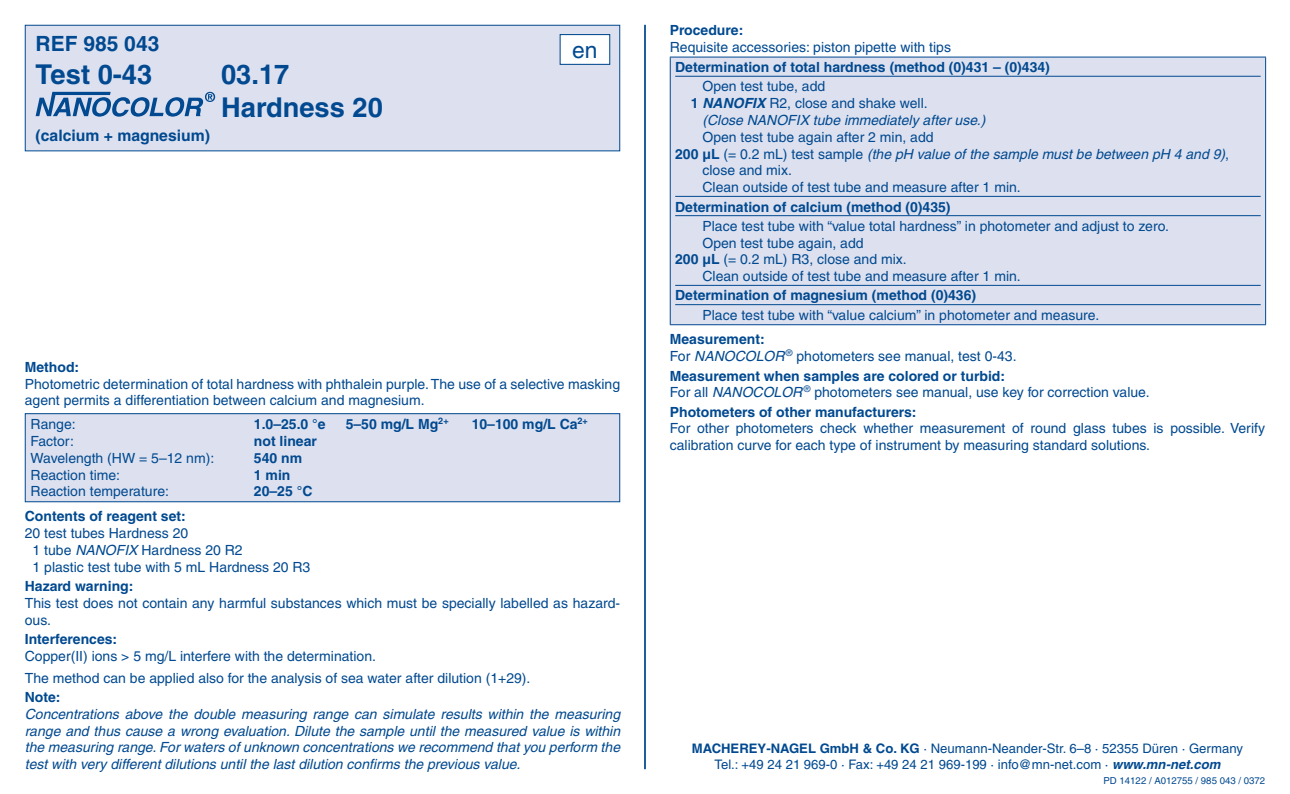
<style>
.page{position:relative;width:1290px;height:794px;background:#fff}
.page>*{position:absolute;margin:0;border:0;box-sizing:border-box;transform-origin:0 0}
.t1{font:700 27.3px/32.9px "Helvetica LT Pro";color:#014990}
.t2{font:22.75px "Helvetica LT Pro";color:#014990}
.t3{font:700 21px "Helvetica LT Pro";color:#014990}
.t4{font:700 15.75px "Helvetica LT Pro";color:#014990}
.t5{font:14px/16.8px "Helvetica LT Pro";color:#014990}
.t6{font:italic 14px/16.8px "Helvetica LT Pro";color:#014990;text-align:justify}
.t7{font:700 14px "Helvetica LT Pro";color:#014990}
.t8{font:13.12px/15.8px "Helvetica LT Pro";color:#014990;text-align:center}
.t9{font:9.62px "Helvetica LT Pro";color:#014990}
.s1{font-style:italic}
.s2{font-weight:700}
.s3{font-weight:700;font-style:italic}
.s4{font-weight:700;font-style:normal}
.s5{font-style:normal}
</style>
<div class="page">
<hr style="left:644px;top:25px;width:2px;height:744px;background:#014990">
<div style="left:25px;top:25px;width:595px;height:126px;background:#dde1ef"></div>
<svg style="left:36px;top:92px;width:179px;height:25px"></svg>
<div style="left:25px;top:25px;width:595px;height:126px;border:1px solid #014990"></div>
<div style="left:560px;top:35px;width:50px;height:29px;background:#fff"></div>
<div style="left:560px;top:34px;width:50px;height:31px;border:1px solid #014990"></div>
<div style="left:25px;top:414px;width:595px;height:88px;background:#dde1ef"></div>
<div style="left:25px;top:413px;width:595px;height:89px;border:1px solid #014990"></div>
<div style="left:670px;top:57px;width:595px;height:268px;background:#dde1ef"></div>
<hr style="left:670px;top:57px;width:596px;height:1px;background:#014990">
<hr style="left:670px;top:57px;width:1px;height:267px;background:#014990">
<hr style="left:1265px;top:57px;width:1px;height:267px;background:#014990">
<hr style="left:670px;top:324px;width:596px;height:1px;background:#014990">
<hr style="left:675px;top:76px;width:585px;height:1px;background:#014990">
<hr style="left:675px;top:196px;width:585px;height:1px;background:#014990">
<hr style="left:675px;top:215px;width:585px;height:1px;background:#014990">
<hr style="left:675px;top:285px;width:585px;height:1px;background:#014990">
<hr style="left:675px;top:304px;width:585px;height:1px;background:#014990">
<h3 class="t3" style="left:36px;top:30px;width:125px">REF 985 043</h3>
<h1 class="t1" style="left:36px;top:58px;width:118px">Test 0-43</h1>
<h1 class="t1" style="left:221px;top:58px;width:163px">03.17<br>Hardness 20</h1>
<p class="t4" style="left:36px;top:125px;width:176px">(calcium + magnesium)</p>
<h2 class="t2" style="left:572px;top:36px;width:27px">en</h2>
<p class="t7" style="left:25px;top:358px;width:56px">Method:</p>
<p class="t5" style="left:25px;top:375px;width:597px">Photometric determination of total hardness with phthalein purple. The use of a selective masking agent permits a differentiation between calcium and magnesium.</p>
<p class="t5" style="left:31px;top:416px;width:47px">Range:</p>
<p class="t7" style="left:254px;top:416px;width:73px">1.0–25.0 °e</p>
<p class="t7" style="left:346px;top:416px;width:104px">5–50 mg/L Mg<sup>2+</sup></p>
<p class="t7" style="left:472px;top:416px;width:118px">10–100 mg/L Ca<sup>2+</sup></p>
<p class="t5" style="left:31px;top:432px;width:45px">Factor:</p>
<p class="t7" style="left:254px;top:432px;width:65px">not linear</p>
<p class="t5" style="left:31px;top:449px;width:185px">Wavelength (HW = 5–12 nm):</p>
<p class="t7" style="left:254px;top:449px;width:50px">540 nm</p>
<p class="t5" style="left:31px;top:466px;width:91px">Reaction time:</p>
<p class="t7" style="left:254px;top:466px;width:38px">1 min</p>
<p class="t5" style="left:31px;top:483px;width:140px">Reaction temperature:</p>
<p class="t7" style="left:254px;top:483px;width:60px">20–25 °C</p>
<p class="t7" style="left:25px;top:508px;width:163px">Contents of reagent set:</p>
<p class="t5" style="left:33px;top:525px;width:279px;text-indent:-8px">20 test tubes Hardness 20<br>1 tube <span class="s1">NANOFIX</span> Hardness 20 R2<br>1 plastic test tube with 5 mL Hardness 20 R3</p>
<p class="t7" style="left:25px;top:578px;width:110px">Hazard warning:</p>
<p class="t5" style="left:25px;top:594px;width:597px">This test does not contain any harmful substances which must be specially labelled as hazard&shy;ous.</p>
<p class="t7" style="left:25px;top:630px;width:94px">Interferences:</p>
<p class="t5" style="left:25px;top:645px;width:507px;line-height:21.7px">Copper(II) ions &gt; 5 mg/L interfere with the determination.<br>The method can be applied also for the analysis of sea water after dilution (1+29).</p>
<p class="t7" style="left:25px;top:688px;width:37px">Note:</p>
<p class="t6" style="left:25px;top:705px;width:597px">Concentrations above the double measuring range can simulate results within the measuring range and thus cause a wrong evaluation. Dilute the sample until the measured value is within the measuring range. For waters of unknown concentrations we recommend that you perform the test with very different dilutions until the last dilution confirms the previous value.</p>
<p class="t7" style="left:670px;top:21px;width:75px">Procedure:</p>
<p class="t5" style="left:670px;top:38px;width:283px">Requisite accessories: piston pipette with tips</p>
<p class="t7" style="left:675px;top:59px;width:376px">Determination of total hardness (method (0)431 – (0)434)</p>
<p class="t5" style="left:702px;top:78px;width:124px">Open test tube, add</p>
<p class="t5" style="left:691px;top:95px;width:238px"><span class="s2">1</span> <span class="s3">NANOFIX</span> R2, close and shake well.</p>
<p class="t6" style="left:702px;top:112px;width:284px">(Close NANOFIX tube immediately after use.)</p>
<p class="t5" style="left:702px;top:128px;width:233px">Open test tube again after 2 min, add</p>
<p class="t6" style="left:675px;top:145px;width:555px"><span class="s4">200 μL</span> <span class="s5">(= 0.2 mL) test sample</span> (the pH value of the sample must be between pH 4 and 9)<span class="s5">,</span></p>
<p class="t5" style="left:702px;top:162px;width:91px">close and mix.</p>
<p class="t5" style="left:702px;top:179px;width:320px">Clean outside of test tube and measure after 1 min.</p>
<p class="t7" style="left:675px;top:198px;width:277px">Determination of calcium (method (0)435)</p>
<p class="t5" style="left:702px;top:217px;width:468px">Place test tube with “value total hardness” in photometer and adjust to zero.</p>
<p class="t5" style="left:702px;top:234px;width:163px">Open test tube again, add</p>
<p class="t5" style="left:675px;top:251px;width:233px"><span class="s2">200 μL</span> (= 0.2 mL) R3, close and mix.</p>
<p class="t5" style="left:702px;top:268px;width:320px">Clean outside of test tube and measure after 1 min.</p>
<p class="t7" style="left:675px;top:287px;width:302px">Determination of magnesium (method (0)436)</p>
<p class="t5" style="left:702px;top:306px;width:398px">Place test tube with “value calcium” in photometer and measure.</p>
<p class="t5" style="left:670px;top:331px;width:348px"><span class="s2">Measurement:<br></span>For <span class="s1">NANOCOLOR</span> <sup>®</sup> photometers see manual, test 0-43.</p>
<p class="t5" style="left:670px;top:367px;width:481px"><span class="s2">Measurement when samples are colored or turbid:<br></span>For all <span class="s1">NANOCOLOR</span> <sup>®</sup> photometers see manual, use key for correction value.</p>
<p class="t7" style="left:670px;top:403px;width:248px">Photometers of other manufacturers:</p>
<p class="t5" style="left:670px;top:420px;width:597px">For other photometers check whether measurement of round glass tubes is possible. Verify calibration curve for each type of instrument by measuring standard solutions.</p>
<p class="t8" style="left:692px;top:741px;width:553px"><span class="s2">MACHEREY-NAGEL GmbH &amp; Co. KG</span> · Neumann-Neander-Str. 6–8 · 52355 Düren · Germany<br>Tel.: +49 24 21 969-0 · Fax: +49 24 21 969-199 · info@mn-net.com · <span class="s3">www.mn-net.com</span></p>
<p class="t9" style="left:1103px;top:774px;width:163px">PD 14122 / A012755 / 985 043 / 0372</p>
</div>
